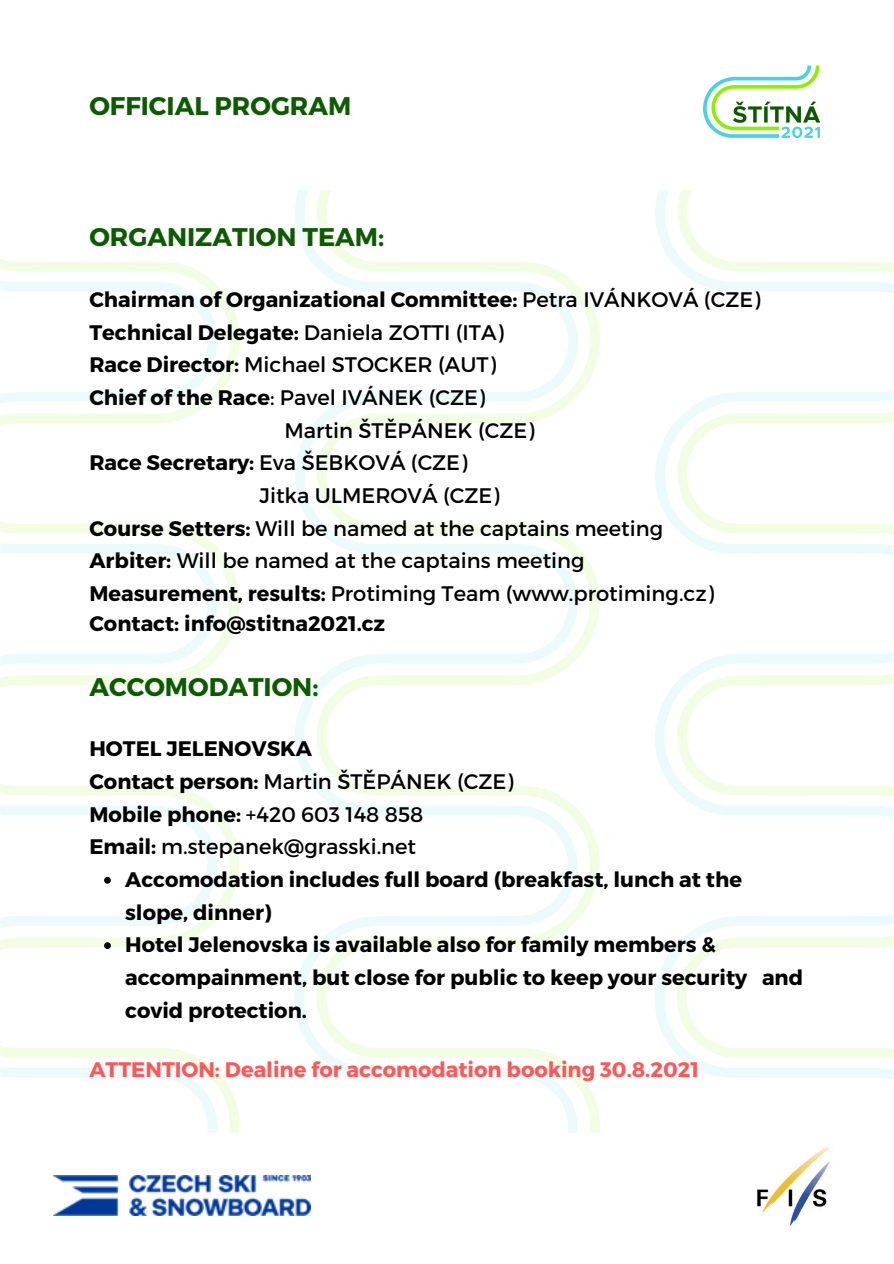
<style>
.page{position:relative;width:894px;height:1264px;background:#fff}
.page>*{position:absolute;margin:0;border:0;box-sizing:border-box;transform-origin:0 0}
.t1{font:700 25.5px "Montserrat";color:#0d5b01}
.t2{font:21px "Montserrat";color:#000}
.t3{font:700 21px/32.7px "Montserrat";color:#000}
.t4{font:700 21px "Montserrat";color:#ff5757}
.s1{font-weight:400}
.s2{font-weight:700}
</style>
<div class="page">
<img style="left:0;top:191px;width:893px;height:941px">
<img style="left:703px;top:65px;width:118px;height:73px">
<img style="left:53px;top:1175px;width:257px;height:40px">
<img style="left:757px;top:1147px;width:73px;height:79px">
<svg style="left:104px;top:876px;width:7px;height:7px"></svg>
<svg style="left:104px;top:942px;width:7px;height:7px"></svg>
<p class="t1" style="left:89px;top:89px;width:263px">OFFICIAL PROGRAM</p>
<p class="t1" style="left:89px;top:220px;width:296px">ORGANIZATION TEAM:</p>
<p class="t3" style="left:89px;top:282px;width:672px">Chairman of Organizational Committee: <span class="s1">Petra IVÁNKOVÁ (CZE)</span></p>
<p class="t3" style="left:89px;top:315px;width:416px">Technical Delegate: <span class="s1">Daniela ZOTTI (ITA)</span></p>
<p class="t2" style="left:89px;top:351px;width:408px"><span class="s2">Race Director:</span> Michael STOCKER (AUT)</p>
<p class="t2" style="left:89px;top:384px;width:397px"><span class="s2">Chief of the Race</span>: Pavel IVÁNEK (CZE)</p>
<p class="t2" style="left:284px;top:416px;width:251px">Martin ŠTĚPÁNEK (CZE)</p>
<p class="t2" style="left:89px;top:449px;width:379px"><span class="s2">Race Secretary:</span> Eva ŠEBKOVÁ (CZE)</p>
<p class="t2" style="left:259px;top:482px;width:241px">Jitka ULMEROVÁ (CZE)</p>
<p class="t2" style="left:89px;top:514px;width:575px"><span class="s2">Course Setters:</span> Will be named at the captains meeting</p>
<p class="t2" style="left:89px;top:547px;width:496px"><span class="s2">Arbiter:</span> Will be named at the captains meeting</p>
<p class="t2" style="left:89px;top:580px;width:626px"><span class="s2">Measurement, results:</span> Protiming Team (www.protiming.cz)</p>
<p class="t3" style="left:89px;top:606px;width:297px">Contact: info@stitna2021.cz</p>
<p class="t1" style="left:89px;top:670px;width:230px">ACCOMODATION:</p>
<p class="t3" style="left:89px;top:731px;width:224px">HOTEL JELENOVSKA</p>
<p class="t2" style="left:89px;top:768px;width:425px"><span class="s2">Contact person:</span> Martin ŠTĚPÁNEK (CZE)</p>
<p class="t2" style="left:89px;top:800px;width:335px"><span class="s2">Mobile phone:</span> +420 603 148 858</p>
<p class="t2" style="left:89px;top:833px;width:328px"><span class="s2">Email:</span> m.stepanek@grasski.net</p>
<p class="t3" style="left:125px;top:862px;width:618px">Accomodation includes full board (breakfast, lunch at the slope, dinner)</p>
<p class="t3" style="left:125px;top:927px;width:679px">Hotel Jelenovska is available also for family members &amp; accompainment, but close for public to keep your security and covid protection.</p>
<p class="t4" style="left:89px;top:1056px;width:611px">ATTENTION: Dealine for accomodation booking 30.8.2021</p>
</div>
